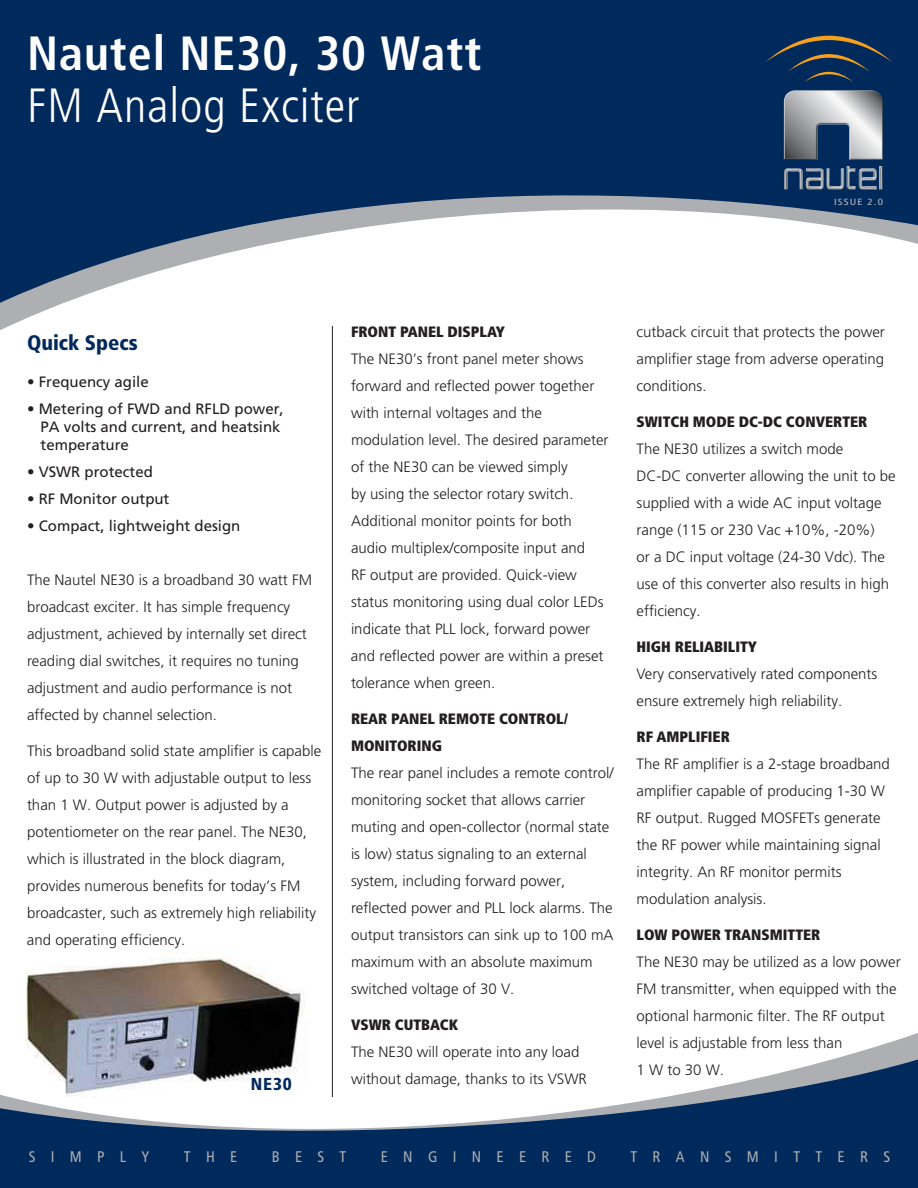
<style>
.page{position:relative;width:918px;height:1188px;background:#fff}
.page>*{position:absolute;margin:0;border:0;box-sizing:border-box;transform-origin:0 0}
.t1{font:700 condensed 48px "Frutiger";letter-spacing:.02em;color:#fff}
.t2{font:300 condensed 48px "Frutiger";letter-spacing:.02em;color:#fff}
.t3{font:900 condensed 21px "Frutiger";color:#00295c}
.t4{font:900 condensed 17.25px "Frutiger";color:#00295c}
.t5{font:condensed 15.3px "Frutiger";letter-spacing:1em;color:#aeafb3}
.t6{font:300 15px/27px "Frutiger";color:#231f20}
.t7{font:15px/18px "Frutiger";color:#231f20}
.t8{font:900 condensed 15px/27px "Frutiger";color:#231f20}
.t9{font:condensed 9px "Frutiger";letter-spacing:.1em;color:#babbbe;scale:1.23 1}
</style>
<div class="page">
<svg style="left:0;top:1036px;width:918px;height:152px;fill:#00295c"></svg>
<svg style="left:0;top:0;width:918px;height:331px;fill:#00295c"></svg>
<img style="left:784px;top:90px;width:99px;height:100px">
<svg style="left:765px;top:36px;width:127px;height:46px;background:#1b3654"></svg>
<hr style="left:332px;top:326px;width:1px;height:771px;background:#231f20">
<img style="left:19px;top:957px;width:289px;height:141px">
<h1 class="t1" style="left:27px;top:25px;width:456px">Nautel NE30, 30 Watt</h1>
<h1 class="t2" style="left:27px;top:78px;width:334px">FM Analog Exciter</h1>
<p class="t9" style="left:834px;top:197px;width:41px">ISSUE 2.0</p>
<h2 class="t3" style="left:27px;top:330px;width:112px">Quick Specs</h2>
<p class="t7" style="left:27px;top:373px;width:123px">• Frequency agile</p>
<p class="t7" style="left:40px;top:400px;width:245px;text-indent:-14px">• Metering of FWD and RFLD power,<br>PA volts and current, and heatsink temperature</p>
<p class="t7" style="left:27px;top:463px;width:127px">• VSWR protected</p>
<p class="t7" style="left:27px;top:490px;width:144px">• RF Monitor output</p>
<p class="t7" style="left:27px;top:517px;width:215px">• Compact, lightweight design</p>
<p class="t6" style="left:27px;top:566px;width:287px">The Nautel NE30 is a broadband 30 watt FM broadcast exciter. It has simple frequency adjustment, achieved by internally set direct reading dial switches, it requires no tuning adjustment and audio performance is not affected by channel selection.</p>
<p class="t6" style="left:27px;top:737px;width:296px">This broadband solid state amplifier is capable of up to 30 W with adjustable output to less than 1 W. Output power is adjusted by a potentiometer on the rear panel. The NE30, which is illustrated in the block diagram, provides numerous benefits for today’s FM broadcaster, such as extremely high reliability and operating efficiency.</p>
<p class="t4" style="left:251px;top:1074px;width:43px">NE30</p>
<p class="t8" style="left:351px;top:318px;width:156px">FRONT PANEL DISPLAY</p>
<p class="t6" style="left:351px;top:345px;width:259px">The NE30’s front panel meter shows forward and reflected power together with internal voltages and the modulation level. The desired parameter of the NE30 can be viewed simply<br>by using the selector rotary switch.<br>Additional monitor points for both audio multiplex/composite input and<br>RF output are provided. Quick-view status monitoring using dual color LEDs indicate that PLL lock, forward power and reflected power are within a preset tolerance when green.</p>
<p class="t8" style="left:351px;top:705px;width:219px">REAR PANEL REMOTE CONTROL/<br>MONITORING</p>
<p class="t6" style="left:351px;top:759px;width:264px">The rear panel includes a remote control/ monitoring socket that allows carrier muting and open-collector (normal state is low) status signaling to an external system, including forward power, reflected power and PLL lock alarms. The output transistors can sink up to 100 mA maximum with an absolute maximum switched voltage of 30 V.</p>
<p class="t8" style="left:351px;top:1011px;width:109px">VSWR CUTBACK</p>
<p class="t6" style="left:351px;top:1038px;width:237px">The NE30 will operate into any load without damage, thanks to its VSWR</p>
<p class="t6" style="left:637px;top:318px;width:250px;text-align:justify">cutback circuit that protects the power amplifier stage from adverse operating conditions.</p>
<p class="t8" style="left:637px;top:408px;width:232px">SWITCH MODE DC-DC CONVERTER</p>
<p class="t6" style="left:637px;top:435px;width:261px">The NE30 utilizes a switch mode<br>DC-DC converter allowing the unit to be supplied with a wide AC input voltage range (115 or 230 Vac +10%, -20%)<br>or a DC input voltage (24-30 Vdc). The use of this converter also results in high efficiency.</p>
<p class="t8" style="left:637px;top:633px;width:122px">HIGH RELIABILITY</p>
<p class="t6" style="left:637px;top:660px;width:242px">Very conservatively rated components ensure extremely high reliability.</p>
<p class="t8" style="left:637px;top:723px;width:95px">RF AMPLIFIER</p>
<p class="t6" style="left:637px;top:750px;width:255px">The RF amplifier is a 2-stage broadband amplifier capable of producing 1-30 W RF output. Rugged MOSFETs generate the RF power while maintaining signal integrity. An RF monitor permits modulation analysis.</p>
<p class="t8" style="left:637px;top:921px;width:185px">LOW POWER TRANSMITTER</p>
<p class="t6" style="left:637px;top:948px;width:266px">The NE30 may be utilized as a low power<br>FM transmitter, when equipped with the optional harmonic filter. The RF output level is adjustable from less than<br>1 W to 30 W.</p>
<p class="t5" style="left:29px;top:1148px;width:122px">SIMPLY</p>
<p class="t5" style="left:184px;top:1148px;width:55px">THE</p>
<p class="t5" style="left:272px;top:1148px;width:76px">BEST</p>
<p class="t5" style="left:381px;top:1148px;width:217px">ENGINEERED</p>
<p class="t5" style="left:630px;top:1148px;width:261px">TRANSMITTERS</p>
</div>
